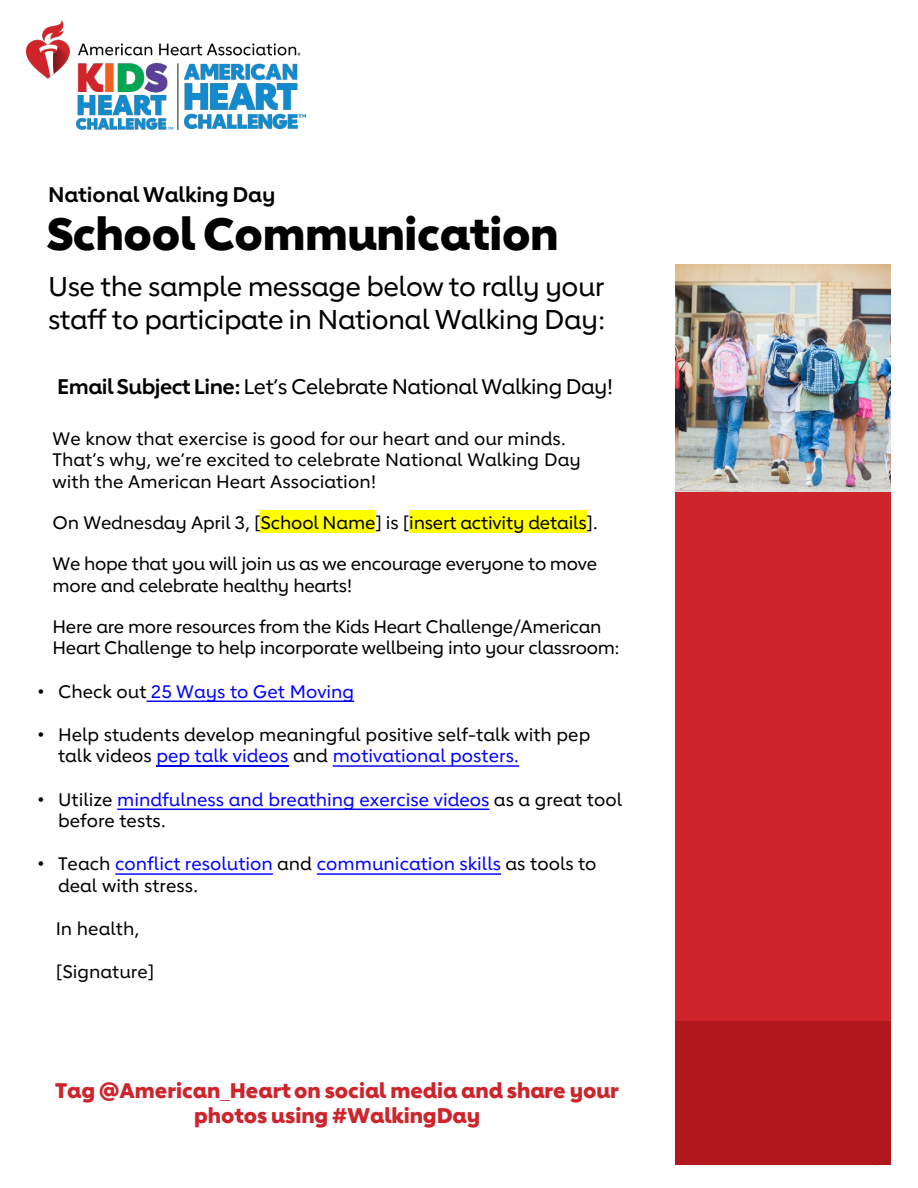
<style>
.page{position:relative;width:918px;height:1188px;background:#fff}
.page>*{position:absolute;margin:0;border:0;box-sizing:border-box;transform-origin:0 0}
.t1{font:800 45px "Lub Dub";letter-spacing:-.01em;color:#000}
.t2{font:500 27px/33px "Lub Dub";letter-spacing:-.02em;color:#000}
.t3{font:800 21px/25.2px "Lub Dub";color:#ce242b;text-align:center}
.t4{font:500 21px "Lub Dub";letter-spacing:-.03em;color:#000}
.t5{font:700 21px "Lub Dub";letter-spacing:-.005em;color:#000}
.t6{font:500 18px/21.6px "Lub Dub";letter-spacing:-.005em;color:#000}
.t7{font:500 18px/21.6px "Lub Dub";color:#00f}
.s1{font-weight:700}
.s2{font-family:"Arial";font-weight:400;color:#000}
.s3{color:#000}
.s4{font-family:"Arial";font-weight:400}
.s5{color:#00f}
</style>
<div class="page">
<svg style="left:876px;top:1164px;width:13px;height:2px"></svg>
<img style="left:27px;top:21px;width:279px;height:109px">
<div style="left:836px;top:1111px;width:57px;height:57px;border:3px solid #fff;border-radius:50%"></div>
<div style="left:675px;top:465px;width:216px;height:556px;background:#ce242b"></div>
<div style="left:675px;top:1021px;width:216px;height:143px;background:#b1181e"></div>
<div style="left:261px;top:510px;width:114px;height:23px;background:#ff0"></div>
<div style="left:409px;top:510px;width:178px;height:23px;background:#ff0"></div>
<svg style="left:147px;top:701px;width:207px;height:1px"></svg>
<hr style="left:156px;top:765px;width:133px;height:2px;background:#00f">
<svg style="left:333px;top:765px;width:186px;height:2px"></svg>
<svg style="left:117px;top:809px;width:372px;height:1px"></svg>
<svg style="left:115px;top:873px;width:158px;height:2px"></svg>
<svg style="left:317px;top:873px;width:184px;height:2px"></svg>
<img style="left:675px;top:264px;width:216px;height:228px">
<p class="t5" style="left:48px;top:182px;width:229px">National Walking Day</p>
<h2 class="t1" style="left:46px;top:206px;width:514px">School Communication</h2>
<p class="t2" style="left:48px;top:270px;width:559px">Use the sample message below to rally your staff to participate in National Walking Day:</p>
<p class="t4" style="left:57px;top:374px;width:558px"><span class="s1">Email Subject Line:</span> Let’s Celebrate National Walking Day!</p>
<p class="t6" style="left:53px;top:427px;width:530px">We know that exercise is good for our heart and our minds.<br>That’s why, we’re excited to celebrate National Walking Day with the American Heart Association!</p>
<p class="t6" style="left:53px;top:512px;width:547px">On Wednesday April 3, [School Name] is [insert activity details].</p>
<p class="t6" style="left:53px;top:553px;width:546px">We hope that you will join us as we encourage everyone to move more and celebrate healthy hearts!</p>
<p class="t6" style="left:53px;top:616px;width:569px">Here are more resources from the Kids Heart Challenge/American<br>Heart Challenge to help incorporate wellbeing into your classroom:</p>
<p class="t7" style="left:38px;top:680px;width:318px"><span class="s2">•</span> <span class="s3">Check out</span> 25 Ways to Get Moving</p>
<p class="t6" style="left:58px;top:724px;width:534px;text-indent:-20px"><span class="s4">•</span> Help students develop meaningful positive self-talk with pep talk videos <span class="s5">pep talk videos</span> and <span class="s5">motivational posters.</span></p>
<p class="t7" style="left:58px;top:788px;width:566px;text-indent:-20px"><span class="s2">•</span> <span class="s3">Utilize</span> mindfulness and breathing exercise videos <span class="s3">as a great tool before tests.</span></p>
<p class="t7" style="left:58px;top:853px;width:540px;text-indent:-20px"><span class="s2">•</span> <span class="s3">Teach</span> conflict resolution <span class="s3">and</span> communication skills <span class="s3">as tools to deal with stress.</span></p>
<p class="t6" style="left:56px;top:918px;width:85px">In health,</p>
<p class="t6" style="left:56px;top:961px;width:100px">[Signature]</p>
<p class="t3" style="left:55px;top:1077px;width:565px">Tag @American_Heart on social media and share your photos using #WalkingDay</p>
</div>
